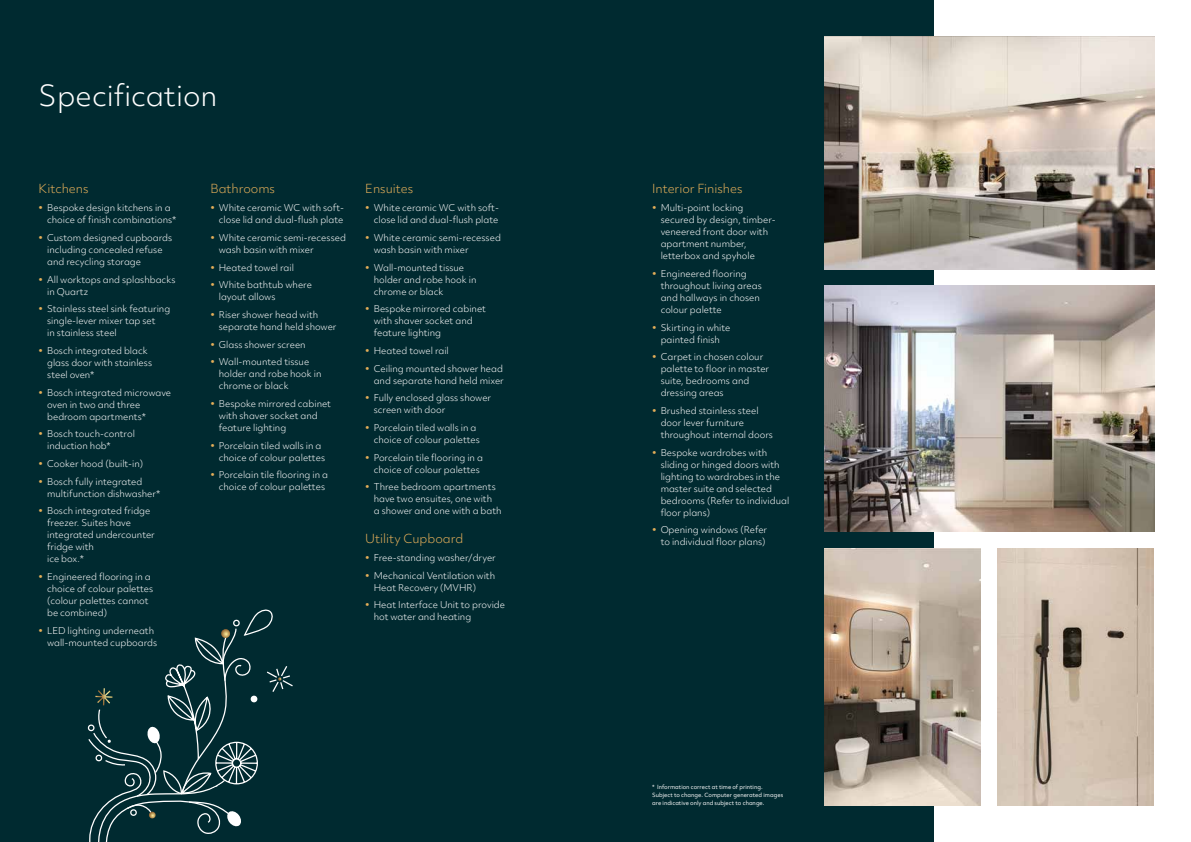
<style>
.page{position:relative;width:1191px;height:842px;background:#fff}
.page>*{position:absolute;margin:0;border:0;box-sizing:border-box;transform-origin:0 0}
.t1{font:300 28px "Objektiv Mk 2";color:#fff}
.t2{font:300 12px "Objektiv Mk 2";color:#e4ae59}
.t3{font:300 9px/12px "Objektiv Mk 2";color:#fff}
.t4{font:5.5px/8px "Objektiv Mk 2";color:#fff}
.s1{font-size:13px;color:#e4ae59}
</style>
<div class="page">
<div style="left:0;top:0;width:933px;height:842px;background:#002a30"></div>
<img style="left:824px;top:37px;width:330px;height:232px">
<img style="left:824px;top:548px;width:156px;height:257px">
<img style="left:997px;top:548px;width:156px;height:257px">
<img style="left:824px;top:285px;width:330px;height:247px">
<svg style="left:194px;top:609px;width:79px;height:55px"></svg>
<svg style="left:220px;top:629px;width:11px;height:10px"></svg>
<svg style="left:87px;top:664px;width:206px;height:178px"></svg>
<h1 class="t1" style="left:39px;top:77px;width:180px">Specification</h1>
<h2 class="t2" style="left:39px;top:181px;width:51px">Kitchens</h2>
<p class="t3" style="left:47px;top:202px;width:131px;text-indent:-8px"><span class="s1">•</span> Bespoke design kitchens in a choice of finish combinations*</p>
<p class="t3" style="left:47px;top:231px;width:127px;text-indent:-8px"><span class="s1">•</span> Custom designed cupboards including concealed refuse and recycling storage</p>
<p class="t3" style="left:47px;top:273px;width:130px;text-indent:-8px"><span class="s1">•</span> All worktops and splashbacks in Quartz</p>
<p class="t3" style="left:47px;top:303px;width:125px;text-indent:-8px"><span class="s1">•</span> Stainless steel sink featuring single-lever mixer tap set<br>in stainless steel</p>
<p class="t3" style="left:47px;top:344px;width:106px;text-indent:-8px"><span class="s1">•</span> Bosch integrated black glass door with stainless steel oven*</p>
<p class="t3" style="left:47px;top:386px;width:125px;text-indent:-8px"><span class="s1">•</span> Bosch integrated microwave oven in two and three bedroom apartments*</p>
<p class="t3" style="left:47px;top:428px;width:89px;text-indent:-8px"><span class="s1">•</span> Bosch touch-control induction hob*</p>
<p class="t3" style="left:39px;top:457px;width:106px"><span class="s1">•</span> Cooker hood (built-in)</p>
<p class="t3" style="left:47px;top:475px;width:115px;text-indent:-8px"><span class="s1">•</span> Bosch fully integrated multifunction dishwasher*</p>
<p class="t3" style="left:47px;top:505px;width:109px;text-indent:-8px"><span class="s1">•</span> Bosch integrated fridge freezer. Suites have integrated undercounter fridge with<br>ice box.*</p>
<p class="t3" style="left:47px;top:570px;width:108px;text-indent:-8px"><span class="s1">•</span> Engineered flooring in a choice of colour palettes (colour palettes cannot be combined)</p>
<p class="t3" style="left:47px;top:624px;width:112px;text-indent:-8px"><span class="s1">•</span> LED lighting underneath wall-mounted cupboards</p>
<h2 class="t2" style="left:210px;top:181px;width:66px">Bathrooms</h2>
<p class="t3" style="left:210px;top:202px;width:135px;text-align:right"><span class="s1">•</span> White ceramic WC with soft&shy;close lid and dual-flush plate</p>
<p class="t3" style="left:219px;top:231px;width:129px;text-indent:-8px"><span class="s1">•</span> White ceramic semi-recessed wash basin with mixer</p>
<p class="t3" style="left:210px;top:261px;width:85px"><span class="s1">•</span> Heated towel rail</p>
<p class="t3" style="left:219px;top:279px;width:95px;text-indent:-8px"><span class="s1">•</span> White bathtub where layout allows</p>
<p class="t3" style="left:219px;top:308px;width:119px;text-indent:-8px"><span class="s1">•</span> Riser shower head with separate hand held shower</p>
<p class="t3" style="left:210px;top:338px;width:97px"><span class="s1">•</span> Glass shower screen</p>
<p class="t3" style="left:219px;top:356px;width:104px;text-indent:-8px"><span class="s1">•</span> Wall-mounted tissue holder and robe hook in chrome or black</p>
<p class="t3" style="left:219px;top:397px;width:114px;text-indent:-8px"><span class="s1">•</span> Bespoke mirrored cabinet with shaver socket and feature lighting</p>
<p class="t3" style="left:219px;top:439px;width:108px;text-indent:-8px"><span class="s1">•</span> Porcelain tiled walls in a choice of colour palettes</p>
<p class="t3" style="left:219px;top:469px;width:111px;text-indent:-8px"><span class="s1">•</span> Porcelain tile flooring in a choice of colour palettes</p>
<h2 class="t2" style="left:365px;top:181px;width:50px">Ensuites</h2>
<p class="t3" style="left:365px;top:202px;width:135px;text-align:right"><span class="s1">•</span> White ceramic WC with soft&shy;close lid and dual-flush plate</p>
<p class="t3" style="left:374px;top:231px;width:129px;text-indent:-8px"><span class="s1">•</span> White ceramic semi-recessed wash basin with mixer</p>
<p class="t3" style="left:374px;top:261px;width:104px;text-indent:-8px"><span class="s1">•</span> Wall-mounted tissue holder and robe hook in chrome or black</p>
<p class="t3" style="left:374px;top:303px;width:114px;text-indent:-8px"><span class="s1">•</span> Bespoke mirrored cabinet with shaver socket and feature lighting</p>
<p class="t3" style="left:365px;top:344px;width:85px"><span class="s1">•</span> Heated towel rail</p>
<p class="t3" style="left:365px;top:362px;width:140px;text-align:right"><span class="s1">•</span> Ceiling mounted shower head and separate hand held mixer</p>
<p class="t3" style="left:374px;top:392px;width:119px;text-indent:-8px"><span class="s1">•</span> Fully enclosed glass shower screen with door</p>
<p class="t3" style="left:374px;top:421px;width:108px;text-indent:-8px"><span class="s1">•</span> Porcelain tiled walls in a choice of colour palettes</p>
<p class="t3" style="left:374px;top:451px;width:111px;text-indent:-8px"><span class="s1">•</span> Porcelain tile flooring in a choice of colour palettes</p>
<p class="t3" style="left:374px;top:481px;width:129px;text-indent:-8px"><span class="s1">•</span> Three bedroom apartments have two ensuites, one with<br>a shower and one with a bath</p>
<h2 class="t2" style="left:365px;top:530px;width:99px">Utility Cupboard</h2>
<p class="t3" style="left:365px;top:551px;width:132px"><span class="s1">•</span> Free-standing washer/dryer</p>
<p class="t3" style="left:374px;top:569px;width:123px;text-indent:-8px"><span class="s1">•</span> Mechanical Ventilation with<br>Heat Recovery (MVHR)</p>
<p class="t3" style="left:374px;top:599px;width:133px;text-indent:-8px"><span class="s1">•</span> Heat Interface Unit to provide hot water and heating</p>
<h2 class="t2" style="left:652px;top:181px;width:92px">Interior Finishes</h2>
<p class="t3" style="left:660px;top:202px;width:117px;text-indent:-8px"><span class="s1">•</span> Multi-point locking secured by design, timber&shy;veneered front door with apartment number, letterbox and spyhole</p>
<p class="t3" style="left:660px;top:267px;width:103px;text-indent:-8px"><span class="s1">•</span> Engineered flooring throughout living areas and hallways in chosen colour palette</p>
<p class="t3" style="left:652px;top:321px;width:80px;text-align:center"><span class="s1">•</span> Skirting in white painted finish</p>
<p class="t3" style="left:660px;top:351px;width:110px;text-indent:-8px"><span class="s1">•</span> Carpet in chosen colour palette to floor in master suite, bedrooms and dressing areas</p>
<p class="t3" style="left:660px;top:404px;width:114px;text-indent:-8px"><span class="s1">•</span> Brushed stainless steel door lever furniture throughout internal doors</p>
<p class="t3" style="left:660px;top:446px;width:130px;text-indent:-8px"><span class="s1">•</span> Bespoke wardrobes with sliding or hinged doors with lighting to wardrobes in the master suite and selected bedrooms (Refer to individual floor plans)</p>
<p class="t3" style="left:652px;top:524px;width:116px;text-align:right"><span class="s1">•</span> Opening windows (Refer to individual floor plans)</p>
<p class="t4" style="left:652px;top:783px;width:132px">* Information correct at time of printing.<br>Subject to change. Computer generated images are indicative only and subject to change.</p>
</div>
